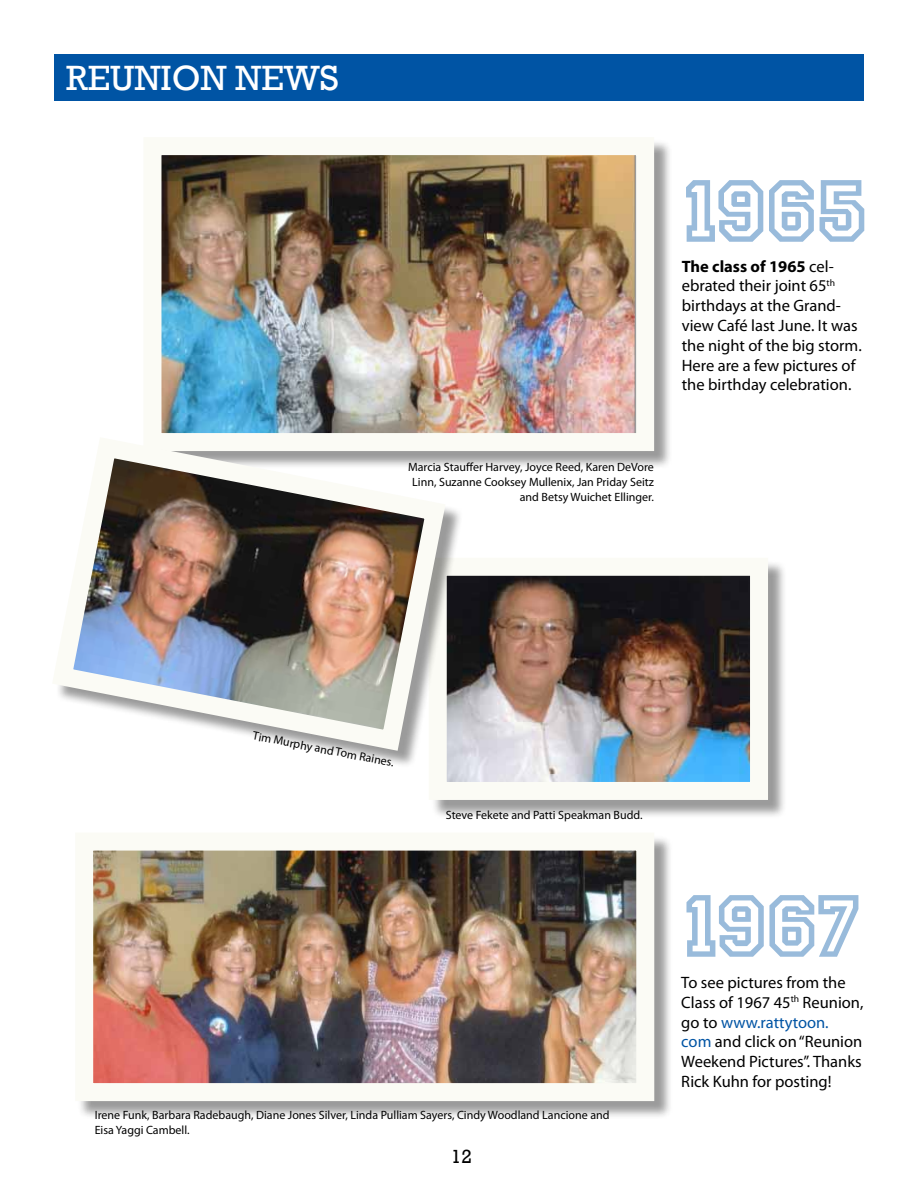
<style>
.page{position:relative;width:918px;height:1188px;background:#fff}
.page>*{position:absolute;margin:0;border:0;box-sizing:border-box;transform-origin:0 0}
.t1{font:92.4px "Princetown LET";color:#99bbdb}
.t2{font:36px "Rockwell";color:#fff}
.t3{font:19.5px "Rockwell";color:#000}
.t4{font:16.5px/19.8px "Myriad Pro";color:#000}
.t5{font:12px/15px "Myriad Pro";color:#000;text-align:right}
.s1{font-weight:700}
.s2{color:#0054a4}
</style>
<div class="page">
<div style="left:54px;top:54px;width:810px;height:46px;background:#0054a4"></div>
<div style="left:146px;top:139px;width:527px;height:331px;background:#000;opacity:.4"></div>
<img style="left:162px;top:156px;width:473px;height:276px">
<div style="left:77px;top:835px;width:596px;height:285px;background:#000;opacity:.4"></div>
<img style="left:94px;top:852px;width:541px;height:230px">
<div style="left:431px;top:560px;width:356px;height:259px;background:#000;opacity:.4"></div>
<img style="left:448px;top:577px;width:301px;height:204px">
<div style="left:55px;top:440px;width:408px;height:329px;background:#000;opacity:.4"></div>
<img style="left:55px;top:427px;width:401px;height:334px">
<h2 class="t2" style="left:66px;top:57px;width:275px">REUNION NEWS</h2>
<p class="t5" style="left:408px;top:460px;width:247px">Marcia Stauffer Harvey, Joyce Reed, Karen DeVore<br>Linn, Suzanne Cooksey Mullenix, Jan Priday Seitz and Betsy Wuichet Ellinger.</p>
<h1 class="t1" style="left:682px;top:157px;width:187px">1965</h1>
<p class="t4" style="left:682px;top:256px;width:182px"><span class="s1">The class of 1965</span> cel&shy;ebrated their joint 65<sup>th </sup>birthdays at the Grand&shy;view Café last June. It was the night of the big storm.<br>Here are a few pictures of the birthday celebration.</p>
<p class="t5" style="left:255px;top:728px;width:145px;rotate:11deg">Tim Murphy and Tom Raines.</p>
<p class="t5" style="left:446px;top:807px;width:198px">Steve Fekete and Patti Speakman Budd.</p>
<p class="t5" style="left:95px;top:1107px;width:516px;text-align:left">Irene Funk, Barbara Radebaugh, Diane Jones Silver, Linda Pulliam Sayers, Cindy Woodland Lancione and<br>Eisa Yaggi Cambell.</p>
<p class="t3" style="left:451px;top:1145px;width:23px">12</p>
<h1 class="t1" style="left:682px;top:872px;width:179px">1967</h1>
<p class="t4" style="left:681px;top:972px;width:184px">To see pictures from the<br>Class of 1967 45<sup>th</sup> Reunion, go to <span class="s2">www.rattytoon.<br>com</span> and click on “Reunion<br>Weekend Pictures”. Thanks<br>Rick Kuhn for posting!</p>
</div>
